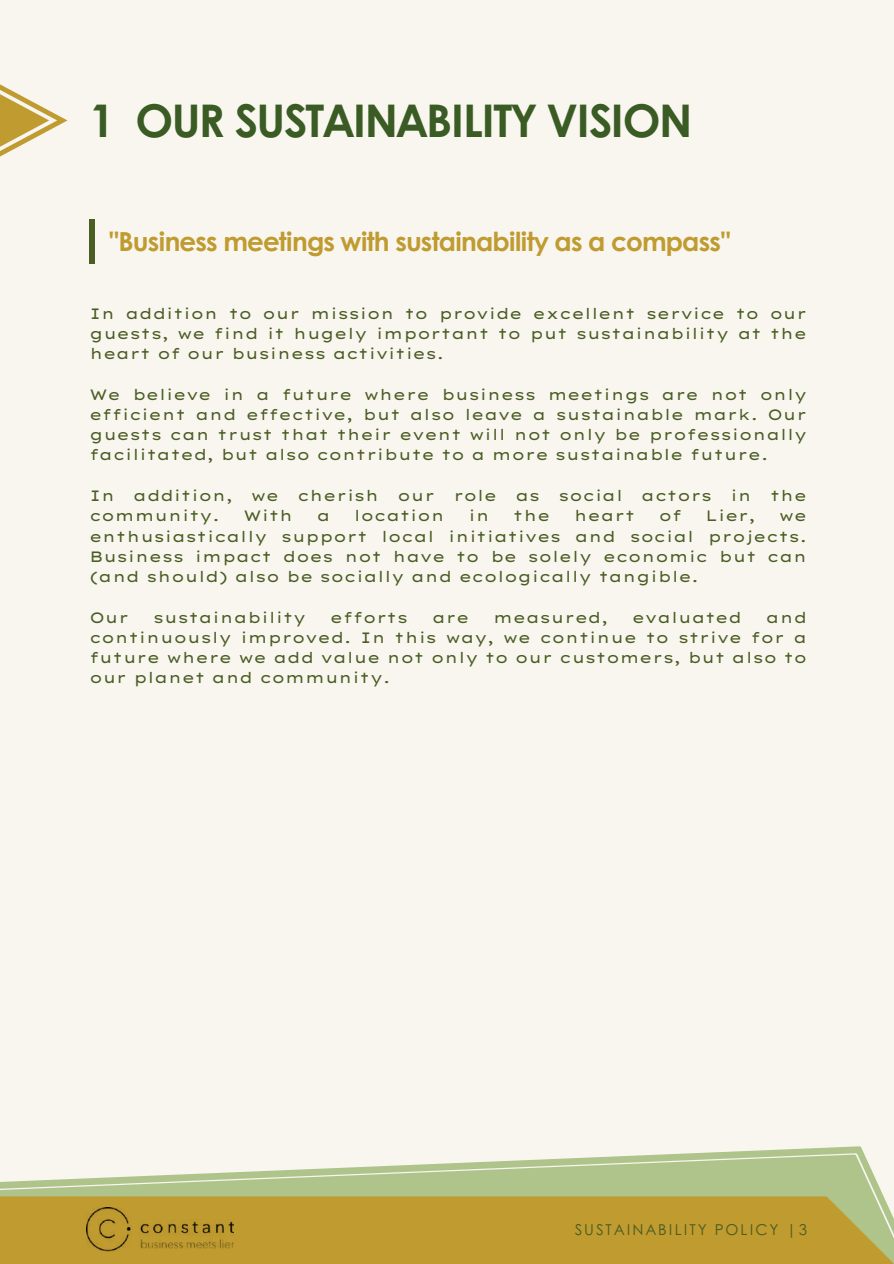
<style>
.page{position:relative;width:894px;height:1264px;background:#fff}
.page>*{position:absolute;margin:0;border:0;box-sizing:border-box;transform-origin:0 0}
.t1{font:700 45px "Century Gothic";letter-spacing:-.035em;color:#3a5b23}
.t2{font:700 26.25px "Century Gothic";letter-spacing:-.035em;color:#bf9b30}
.t3{font:15px/20.2px "Lexend Tera";color:#4a5d23;text-align:justify}
.t4{font:15px "Century Gothic";letter-spacing:.14em;color:#4a5d23}
</style>
<div class="page">
<div style="left:0;top:0;width:893px;height:1263px;background:#f9f6f0"></div>
<div style="left:89px;top:219px;width:6px;height:45px;background:#4a5d23"></div>
<svg style="left:0;top:84px;width:67px;height:73px"></svg>
<svg style="left:701px;top:1146px;width:163px;height:7px"></svg>
<svg style="left:0;top:1154px;width:884px;height:42px;fill:#afc48b"></svg>
<div style="left:0;top:1196px;width:893px;height:67px;background:#bf9b30"></div>
<img style="left:86px;top:1207px;width:148px;height:44px">
<h1 class="t1" style="left:89px;top:87px;width:604px">1 OUR SUSTAINABILITY VISION</h1>
<h2 class="t2" style="left:108px;top:221px;width:624px">"Business meetings with sustainability as a compass"</h2>
<p class="t3" style="left:89px;top:303px;width:719px">In addition to our mission to provide excellent service to our guests, we find it hugely important to put sustainability at the heart of our business activities.</p>
<p class="t3" style="left:89px;top:384px;width:719px">We believe in a future where business meetings are not only efficient and effective, but also leave a sustainable mark. Our guests can trust that their event will not only be professionally facilitated, but also contribute to a more sustainable future.</p>
<p class="t3" style="left:89px;top:485px;width:719px">In addition, we cherish our role as social actors in the community.</p>
<p class="t3" style="left:243px;top:505px;width:51px">With</p>
<p class="t3" style="left:316px;top:505px;width:15px">a</p>
<p class="t3" style="left:354px;top:505px;width:92px">location</p>
<p class="t3" style="left:468px;top:505px;width:23px">in</p>
<p class="t3" style="left:513px;top:505px;width:39px">the</p>
<p class="t3" style="left:573px;top:505px;width:63px">heart</p>
<p class="t3" style="left:658px;top:505px;width:25px">of</p>
<p class="t3" style="left:705px;top:505px;width:52px">Lier,</p>
<p class="t3" style="left:89px;top:505px;width:719px;text-indent:689px">we enthusiastically support local initiatives and social projects.<br>Business impact does not have to be solely economic but can (and should) also be socially and ecologically tangible.</p>
<p class="t3" style="left:89px;top:606px;width:41px">Our</p>
<p class="t3" style="left:153px;top:606px;width:155px">sustainability</p>
<p class="t3" style="left:330px;top:606px;width:79px">efforts</p>
<p class="t3" style="left:432px;top:606px;width:39px">are</p>
<p class="t3" style="left:493px;top:606px;width:116px">measured,</p>
<p class="t3" style="left:632px;top:606px;width:111px">evaluated</p>
<p class="t3" style="left:89px;top:606px;width:719px;text-indent:676px">and continuously improved. In this way, we continue to strive for a future where we add value not only to our customers, but also to our planet and community.</p>
<p class="t4" style="left:574px;top:1217px;width:234px">SUSTAINABILITY POLICY |3</p>
</div>
